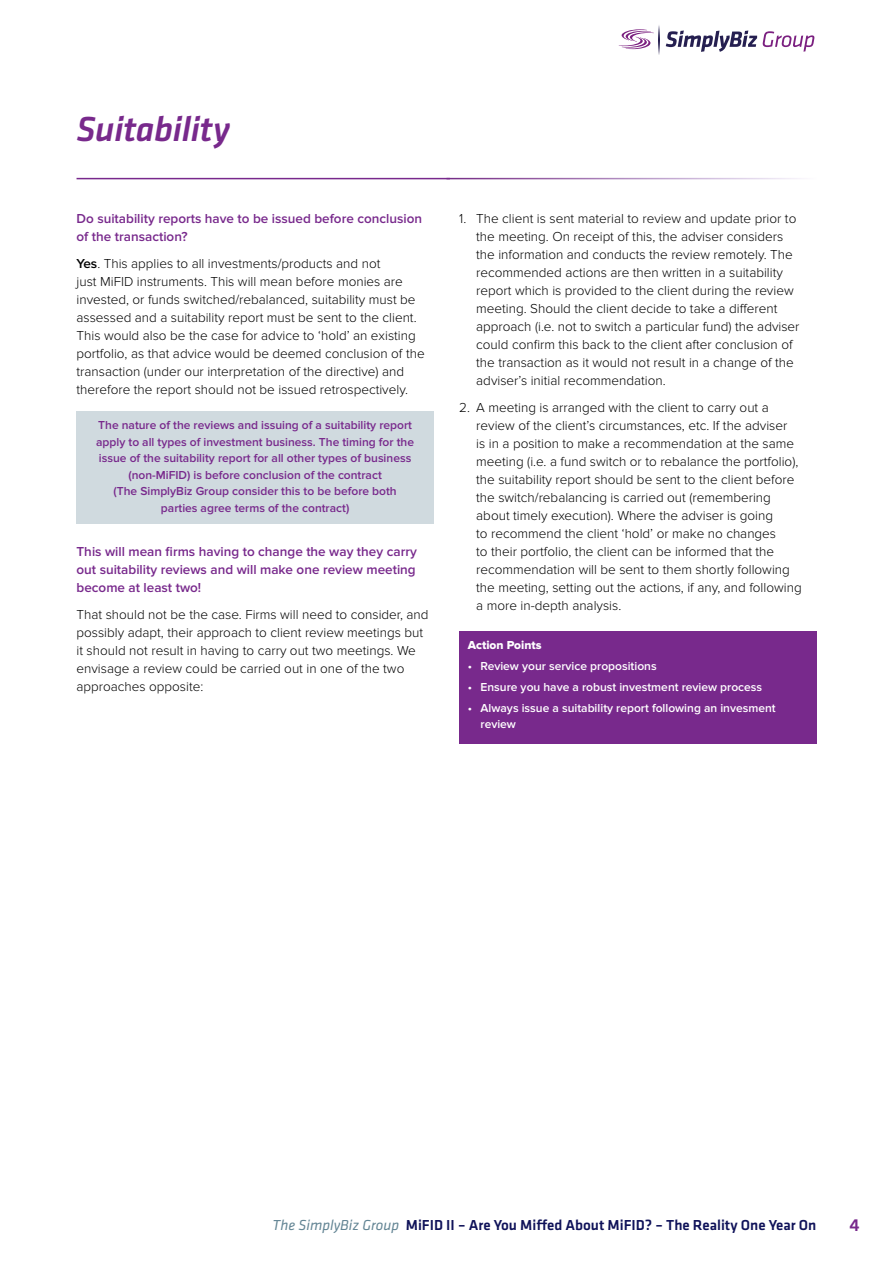
<style>
.page{position:relative;width:893px;height:1263px;background:#fff}
.page>*{position:absolute;margin:0;border:0;box-sizing:border-box;transform-origin:0 0}
.t1{font:italic 500 36px "Klavika";letter-spacing:-.005em;color:#78298c}
.t2{font:500 18px "Klavika";color:#78298c}
.t3{font:500 15px "Klavika";color:#0f1259}
.t4{font:300 13.5px/18px "Proxima Nova";color:#000}
.t5{font:600 13.5px/18px "Proxima Nova";color:#78298c}
.t6{font:600 12px/16.5px "Proxima Nova";color:#78298c;text-align:center}
.t7{font:600 12px/16.5px "Proxima Nova";color:#fff}
.t8{font:12px "Proxima Nova Extrabld";color:#fff}
.s1{font-weight:600}
.s2{font-weight:400;font-style:italic;color:#638594}
</style>
<div class="page">
<hr style="left:77px;top:178px;width:373px;height:1px;background:#78298c">
<svg style="left:619px;top:29px;width:35px;height:20px"></svg>
<svg style="left:666px;top:31px;width:91px;height:21px"></svg>
<svg style="left:763px;top:31px;width:51px;height:21px"></svg>
<svg style="left:659px;top:25px;width:1px;height:30px"></svg>
<div style="left:77px;top:411px;width:357px;height:113px;background:#d0dadf"></div>
<div style="left:459px;top:631px;width:357px;height:113px;background:#78298c"></div>
<h1 class="t1" style="left:77px;top:110px;width:155px">Suitability</h1>
<p class="t5" style="left:77px;top:210px;width:347px">Do suitability reports have to be issued before conclusion of the transaction?</p>
<p class="t4" style="left:77px;top:255px;width:350px"><span class="s1">Yes</span>. This applies to all investments/products and not<br>just MiFID instruments. This will mean before monies are invested, or funds switched/rebalanced, suitability must be assessed and a suitability report must be sent to the client.<br>This would also be the case for advice to ‘hold’ an existing portfolio, as that advice would be deemed conclusion of the transaction (under our interpretation of the directive) and therefore the report should not be issued retrospectively.</p>
<p class="t6" style="left:96px;top:417px;width:319px">The nature of the reviews and issuing of a suitability report apply to all types of investment business. The timing for the issue of the suitability report for all other types of business (non-MiFID) is before conclusion of the contract<br>(The SimplyBiz Group consider this to be before both parties agree terms of the contract)</p>
<p class="t5" style="left:77px;top:543px;width:342px;text-align:justify">This will mean firms having to change the way they carry out suitability reviews and will make one review meeting become at least two!</p>
<p class="t4" style="left:77px;top:606px;width:354px">That should not be the case. Firms will need to consider, and possibly adapt, their approach to client review meetings but it should not result in having to carry out two meetings. We envisage a review could be carried out in one of the two approaches opposite:</p>
<p class="t4" style="left:476px;top:210px;width:325px;text-indent:-17px">1. The client is sent material to review and update prior to the meeting. On receipt of this, the adviser considers the information and conducts the review remotely. The recommended actions are then written in a suitability report which is provided to the client during the review meeting. Should the client decide to take a different approach (i.e. not to switch a particular fund) the adviser could confirm this back to the client after conclusion of the transaction as it would not result in a change of the adviser’s initial recommendation.</p>
<p class="t4" style="left:476px;top:399px;width:327px;text-indent:-17px">2. A meeting is arranged with the client to carry out a review of the client’s circumstances, etc. If the adviser<br>is in a position to make a recommendation at the same meeting (i.e. a fund switch or to rebalance the portfolio), the suitability report should be sent to the client before the switch/rebalancing is carried out (remembering about timely execution). Where the adviser is going<br>to recommend the client ‘hold’ or make no changes<br>to their portfolio, the client can be informed that the recommendation will be sent to them shortly following the meeting, setting out the actions, if any, and following a more in-depth analysis.</p>
<p class="t8" style="left:468px;top:638px;width:75px">Action Points</p>
<p class="t7" style="left:468px;top:658px;width:190px">• Review your service propositions</p>
<p class="t7" style="left:468px;top:679px;width:296px">• Ensure you have a robust investment review process</p>
<p class="t7" style="left:480px;top:700px;width:297px;text-indent:-13px">• Always issue a suitability report following an invesment review</p>
<p class="t3" style="left:273px;top:1217px;width:545px"><span class="s2">The SimplyBiz Group</span> MiFID II – Are You Miffed About MiFID? – The Reality One Year On</p>
<h2 class="t2" style="left:850px;top:1216px;width:12px">4</h2>
</div>
